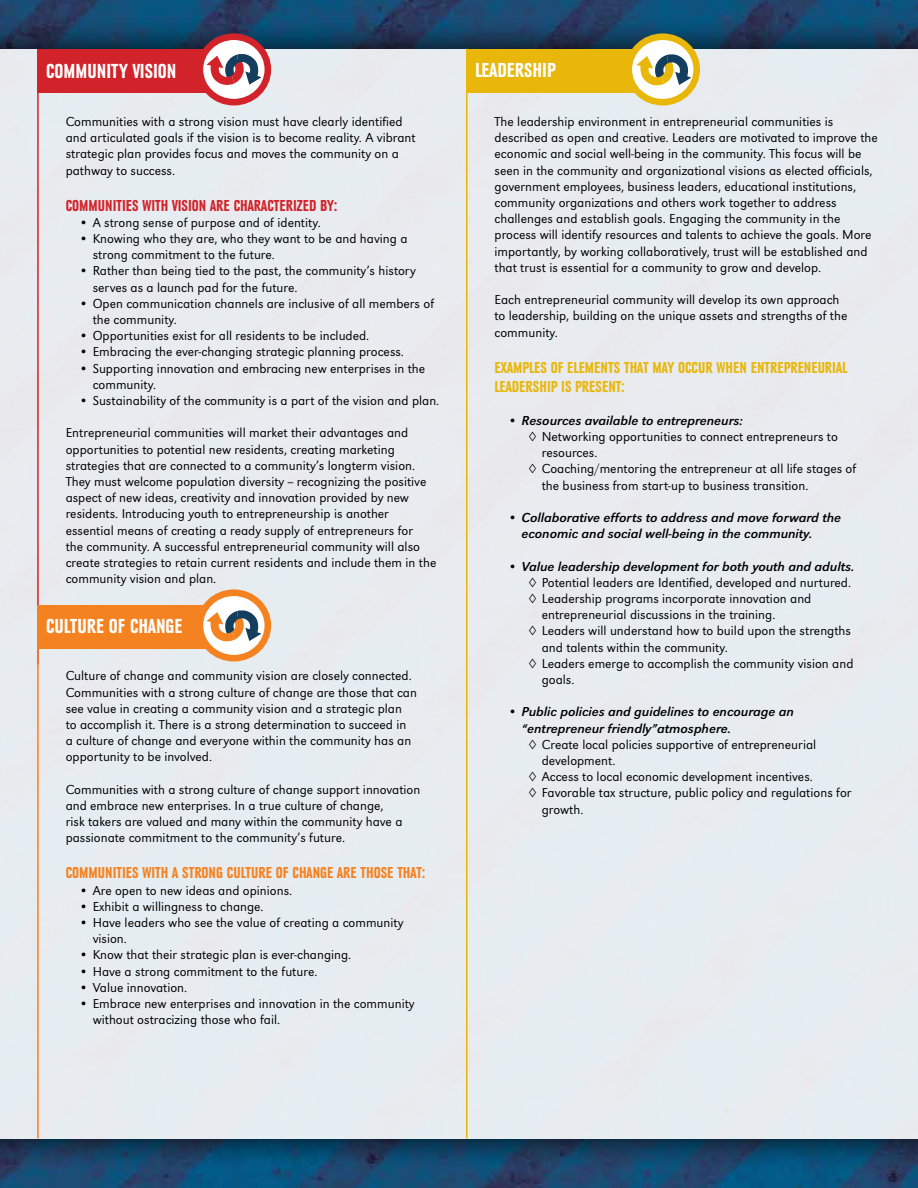
<style>
.page{position:relative;width:918px;height:1188px;background:#fff}
.page>*{position:absolute;margin:0;border:0;box-sizing:border-box;transform-origin:0 0}
.t1{font:21.15px "URW Grotesk T Bol Con";color:#fff}
.t2{font:16.5px/19.8px "URW Grotesk T Bol Con";color:#e8b70a}
.t3{font:16.5px "URW Grotesk T Bol Con";color:#f58220}
.t4{font:16.5px "URW Grotesk T Bol Con";color:#d2232a}
.t5{font:300 13.5px/16.2px "URW Grotesk T";color:#000}
.t6{font:italic 13.5px/16.2px "URW Grotesk T";color:#000}
</style>
<div class="page">
<img style="left:0;top:0;width:918px;height:1188px">
<div style="left:0;top:17px;width:918px;height:1153px;background:#000;opacity:.97"></div>
<div style="left:0;top:49px;width:918px;height:1089px;background:#e8ecf0"></div>
<hr style="left:466px;top:49px;width:2px;height:1089px;background:#e8b70a">
<hr style="left:37px;top:52px;width:2px;height:612px;background:#d2232a">
<hr style="left:37px;top:620px;width:2px;height:519px;background:#f58220">
<div style="left:37px;top:605px;width:197px;height:43px;background:#f58220"></div>
<svg style="left:200px;top:593px;width:68px;height:65px"></svg>
<div style="left:197px;top:589px;width:74px;height:73px;border:7px solid #f58220;border-radius:50%"></div>
<svg style="left:206px;top:610px;width:55px;height:32px"></svg>
<div style="left:466px;top:49px;width:197px;height:43px;background:#e8b70a"></div>
<svg style="left:629px;top:37px;width:68px;height:65px"></svg>
<div style="left:625px;top:33px;width:75px;height:72px;border:7px solid #e8b70a;border-radius:50%"></div>
<svg style="left:636px;top:54px;width:55px;height:32px"></svg>
<div style="left:37px;top:49px;width:197px;height:43px;background:#d2232a"></div>
<svg style="left:200px;top:37px;width:68px;height:65px"></svg>
<div style="left:197px;top:33px;width:74px;height:72px;border:7px solid #d2232a;border-radius:50%"></div>
<svg style="left:206px;top:54px;width:55px;height:31px"></svg>
<h1 class="t1" style="left:46px;top:60px;width:132px">COMMUNITY VISION</h1>
<h1 class="t1" style="left:475px;top:58px;width:82px">LEADERSHIP</h1>
<p class="t5" style="left:66px;top:113px;width:352px">Communities with a strong vision must have clearly identified and articulated goals if the vision is to become reality. A vibrant strategic plan provides focus and moves the community on a pathway to success.</p>
<p class="t4" style="left:66px;top:196px;width:273px">COMMUNITIES WITH VISION ARE CHARACTERIZED BY:</p>
<p class="t5" style="left:79px;top:214px;width:243px">• A strong sense of purpose and of identity.</p>
<p class="t5" style="left:93px;top:230px;width:316px;text-indent:-14px">• Knowing who they are, who they want to be and having a strong commitment to the future.</p>
<p class="t5" style="left:93px;top:263px;width:325px;text-indent:-14px">• Rather than being tied to the past, the community’s history serves as a launch pad for the future.</p>
<p class="t5" style="left:93px;top:295px;width:343px;text-indent:-14px">• Open communication channels are inclusive of all members of the community.</p>
<p class="t5" style="left:79px;top:328px;width:292px">• Opportunities exist for all residents to be included.</p>
<p class="t5" style="left:79px;top:344px;width:326px">• Embracing the ever-changing strategic planning process.</p>
<p class="t5" style="left:93px;top:360px;width:334px;text-indent:-14px">• Supporting innovation and embracing new enterprises in the community.</p>
<p class="t5" style="left:79px;top:392px;width:362px">• Sustainability of the community is a part of the vision and plan.</p>
<p class="t5" style="left:66px;top:425px;width:372px">Entrepreneurial communities will market their advantages and opportunities to potential new residents, creating marketing strategies that are connected to a community’s longterm vision.<br>They must welcome population diversity -- recognizing the positive aspect of new ideas, creativity and innovation provided by new residents. Introducing youth to entrepreneurship is another essential means of creating a ready supply of entrepreneurs for<br>the community. A successful entrepreneurial community will also create strategies to retain current residents and include them in the community vision and plan.</p>
<h1 class="t1" style="left:46px;top:614px;width:138px">CULTURE OF CHANGE</h1>
<p class="t5" style="left:66px;top:668px;width:353px">Culture of change and community vision are closely connected.<br>Communities with a strong culture of change are those that can see value in creating a community vision and a strategic plan<br>to accomplish it. There is a strong determination to succeed in<br>a culture of change and everyone within the community has an opportunity to be involved.</p>
<p class="t5" style="left:66px;top:781px;width:356px">Communities with a strong culture of change support innovation and embrace new enterprises. In a true culture of change,<br>risk takers are valued and many within the community have a passionate commitment to the community’s future.</p>
<p class="t3" style="left:66px;top:864px;width:361px">COMMUNITIES WITH A STRONG CULTURE OF CHANGE ARE THOSE THAT:</p>
<p class="t5" style="left:79px;top:882px;width:215px">• Are open to new ideas and opinions.</p>
<p class="t5" style="left:79px;top:898px;width:186px">• Exhibit a willingness to change.</p>
<p class="t5" style="left:93px;top:914px;width:312px;text-indent:-14px">• Have leaders who see the value of creating a community vision.</p>
<p class="t5" style="left:79px;top:947px;width:274px">• Know that their strategic plan is ever-changing.</p>
<p class="t5" style="left:79px;top:963px;width:240px">• Have a strong commitment to the future.</p>
<p class="t5" style="left:79px;top:979px;width:110px">• Value innovation.</p>
<p class="t5" style="left:93px;top:995px;width:323px;text-indent:-14px">• Embrace new enterprises and innovation in the community without ostracizing those who fail.</p>
<p class="t5" style="left:495px;top:113px;width:385px">The leadership environment in entrepreneurial communities is described as open and creative. Leaders are motivated to improve the economic and social well-being in the community. This focus will be seen in the community and organizational visions as elected officials, government employees, business leaders, educational institutions, community organizations and others work together to address challenges and establish goals. Engaging the community in the process will identify resources and talents to achieve the goals. More importantly, by working collaboratively, trust will be established and that trust is essential for a community to grow and develop.</p>
<p class="t5" style="left:495px;top:292px;width:354px">Each entrepreneurial community will develop its own approach to leadership, building on the unique assets and strengths of the community.</p>
<p class="t2" style="left:495px;top:357px;width:354px">EXAMPLES OF ELEMENTS THAT MAY OCCUR WHEN ENTREPRENEURIAL<br>LEADERSHIP IS PRESENT:</p>
<p class="t6" style="left:508px;top:412px;width:236px">• Resources available to entrepreneurs:</p>
<p class="t5" style="left:528px;top:428px;width:311px">◊ Networking opportunities to connect entrepreneurs to</p>
<p class="t5" style="left:542px;top:445px;width:57px">resources.</p>
<p class="t5" style="left:528px;top:461px;width:329px">◊ Coaching/mentoring the entrepreneur at all life stages of</p>
<p class="t5" style="left:542px;top:477px;width:268px">the business from start-up to business transition.</p>
<p class="t6" style="left:522px;top:509px;width:321px;text-indent:-14px">• Collaborative efforts to address and move forward the economic and social well-being in the community.</p>
<p class="t6" style="left:508px;top:558px;width:348px">• Value leadership development for both youth and adults.</p>
<p class="t5" style="left:528px;top:574px;width:324px">◊ Potential leaders are Identified, developed and nurtured.</p>
<p class="t5" style="left:528px;top:590px;width:285px">◊ Leadership programs incorporate innovation and</p>
<p class="t5" style="left:542px;top:607px;width:235px">entrepreneurial discussions in the training.</p>
<p class="t5" style="left:528px;top:623px;width:324px">◊ Leaders will understand how to build upon the strengths</p>
<p class="t5" style="left:542px;top:639px;width:188px">and talents within the community.</p>
<p class="t5" style="left:528px;top:655px;width:327px">◊ Leaders emerge to accomplish the community vision and</p>
<p class="t5" style="left:542px;top:671px;width:34px">goals.</p>
<p class="t6" style="left:522px;top:704px;width:274px;text-indent:-14px">• Public policies and guidelines to encourage an “entrepreneur friendly”atmosphere.</p>
<p class="t5" style="left:528px;top:736px;width:289px">◊ Create local policies supportive of entrepreneurial</p>
<p class="t5" style="left:542px;top:752px;width:75px">development.</p>
<p class="t5" style="left:528px;top:769px;width:286px">◊ Access to local economic development incentives.</p>
<p class="t5" style="left:528px;top:785px;width:325px">◊ Favorable tax structure, public policy and regulations for</p>
<p class="t5" style="left:542px;top:801px;width:43px">growth.</p>
</div>
